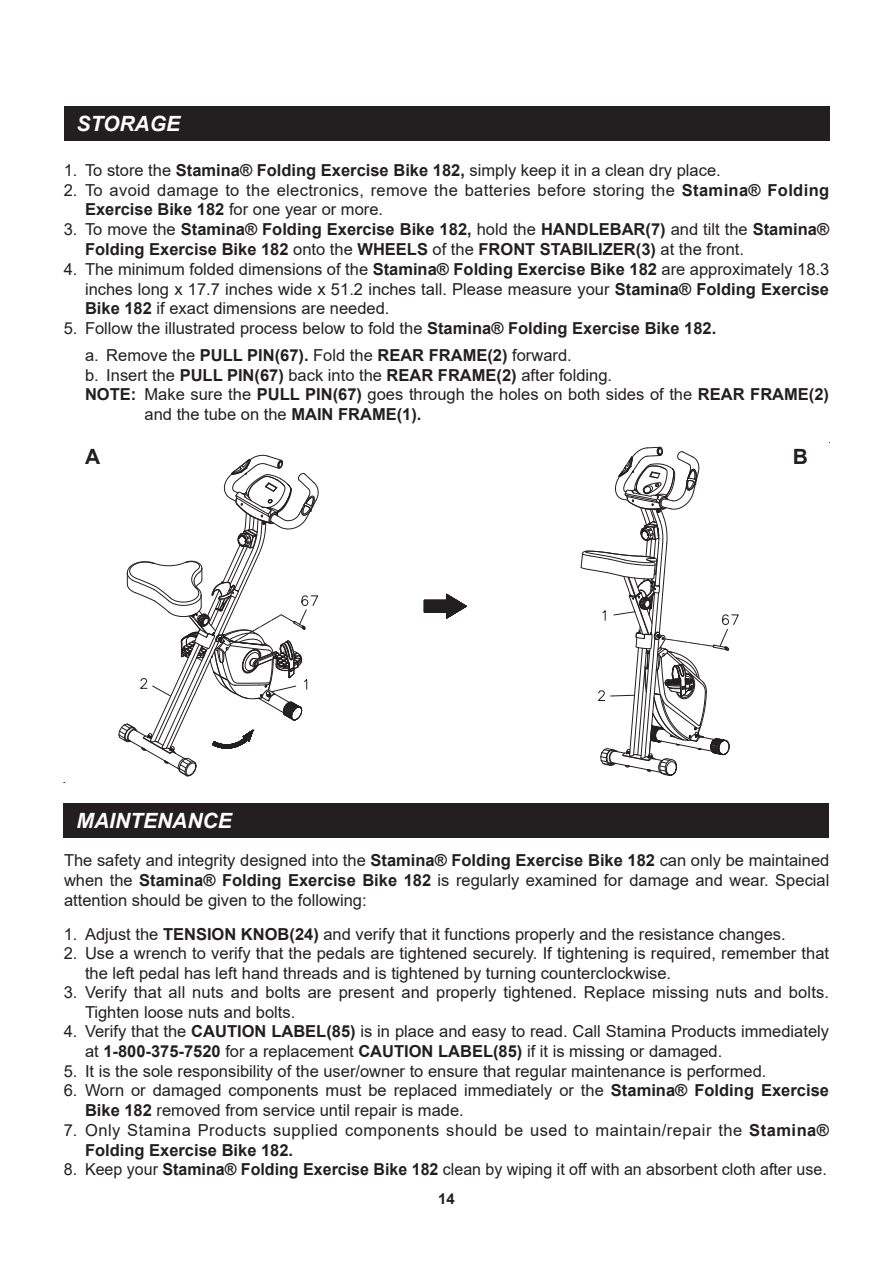
<style>
.page{position:relative;width:893px;height:1263px;background:#fff}
.page>*{position:absolute;margin:0;border:0;box-sizing:border-box;transform-origin:0 0}
.t1{font:italic 700 21px "Arial";color:#fff}
.t2{font:700 21px "Arial";color:#231f20}
.t3{font:16.5px/19.8px "Arial";color:#231f20}
.t4{font:700 16.5px/19.8px "Arial";color:#231f20}
.t5{font:16.5px/19.8px "Arial";letter-spacing:.02em;color:#231f20}
.t6{font:16.5px/19.8px "Arial";letter-spacing:.03em;color:#231f20}
.t7{font:700 15px "Arial";color:#231f20}
.s1{font-weight:700}
.s2{font-weight:400}
</style>
<div class="page">
<div style="left:64px;top:106px;width:765px;height:34px;background:#231f20"></div>
<div style="left:64px;top:804px;width:765px;height:34px;background:#231f20"></div>
<svg style="left:424px;top:594px;width:43px;height:25px"></svg>
<svg style="left:581px;top:447px;width:158px;height:329px"></svg>
<svg style="left:118px;top:455px;width:201px;height:322px"></svg>
<p class="t1" style="left:77px;top:109px;width:105px">STORAGE</p>
<p class="t3" style="left:64px;top:160px;width:658px">1. To store the <span class="s1">Stamina® Folding Exercise Bike 182,</span> simply keep it in a clean dry place.</p>
<p class="t5" style="left:85px;top:180px;width:746px;text-indent:-21px">2. To avoid damage to the electronics, remove the batteries before storing the <span class="s1">Stamina® Folding<br>Exercise Bike 182</span> for one year or more.</p>
<p class="t4" style="left:85px;top:220px;width:746px;text-indent:-21px"><span class="s2">3. To move the</span> Stamina® Folding Exercise Bike 182, <span class="s2">hold the</span> HANDLEBAR(7) <span class="s2">and tilt the</span> Stamina®<br>Folding Exercise Bike 182 <span class="s2">onto the</span> WHEELS <span class="s2">of the</span> FRONT STABILIZER(3) <span class="s2">at the front.</span></p>
<p class="t3" style="left:85px;top:259px;width:746px;text-align:justify;text-indent:-21px">4. The minimum folded dimensions of the <span class="s1">Stamina® Folding Exercise Bike 182</span> are approximately 18.3 inches long x 17.7 inches wide x 51.2 inches tall. Please measure your <span class="s1">Stamina® Folding Exercise Bike 182</span> if exact dimensions are needed.</p>
<p class="t3" style="left:64px;top:318px;width:654px">5. Follow the illustrated process below to fold the <span class="s1">Stamina® Folding Exercise Bike 182.</span></p>
<p class="t3" style="left:85px;top:345px;width:529px">a. Remove the <span class="s1">PULL PIN(67).</span> Fold the <span class="s1">REAR FRAME(2)</span> forward.<br>b. Insert the <span class="s1">PULL PIN(67)</span> back into the <span class="s1">REAR FRAME(2)</span> after folding.<br><span class="s1">NOTE:</span></p>
<p class="t3" style="left:145px;top:384px;width:686px">Make sure the <span class="s1">PULL PIN(67)</span> goes through the holes on both sides of the <span class="s1">REAR FRAME(2) </span>and the tube on the <span class="s1">MAIN FRAME(1).</span></p>
<p class="t2" style="left:85px;top:442px;width:17px">A</p>
<p class="t2" style="left:793px;top:442px;width:17px">B</p>
<p class="t1" style="left:77px;top:807px;width:157px">MAINTENANCE</p>
<p class="t3" style="left:64px;top:850px;width:767px;text-align:justify">The safety and integrity designed into the <span class="s1">Stamina® Folding Exercise Bike 182</span> can only be maintained when the <span class="s1">Stamina® Folding Exercise Bike 182</span> is regularly examined for damage and wear. Special attention should be given to the following:</p>
<p class="t3" style="left:64px;top:924px;width:723px">1. Adjust the <span class="s1">TENSION KNOB(24)</span> and verify that it functions properly and the resistance changes.</p>
<p class="t3" style="left:85px;top:943px;width:746px;text-indent:-21px">2. Use a wrench to verify that the pedals are tightened securely. If tightening is required, remember that the left pedal has left hand threads and is tightened by turning counterclockwise.</p>
<p class="t3" style="left:85px;top:982px;width:745px;text-indent:-21px">3. Verify that all nuts and bolts are present and properly tightened. Replace missing nuts and bolts.<br>Tighten loose nuts and bolts.</p>
<p class="t3" style="left:85px;top:1021px;width:746px;text-indent:-21px">4. Verify that the <span class="s1">CAUTION LABEL(85)</span> is in place and easy to read. Call Stamina Products immediately at <span class="s1">1-800-375-7520</span> for a replacement <span class="s1">CAUTION LABEL(85)</span> if it is missing or damaged.</p>
<p class="t3" style="left:64px;top:1061px;width:704px">5. It is the sole responsibility of the user/owner to ensure that regular maintenance is performed.</p>
<p class="t3" style="left:85px;top:1080px;width:746px;text-indent:-21px">6. Worn or damaged components must be replaced immediately or the <span class="s1">Stamina® Folding Exercise<br>Bike 182</span> removed from service until repair is made.</p>
<p class="t6" style="left:85px;top:1120px;width:746px;text-indent:-21px">7. Only Stamina Products supplied components should be used to maintain/repair the <span class="s1">Stamina®<br>Folding Exercise Bike 182.</span></p>
<p class="t3" style="left:64px;top:1159px;width:765px">8. Keep your <span class="s1">Stamina® Folding Exercise Bike 182</span> clean by wiping it off with an absorbent cloth after use.</p>
<p class="t7" style="left:438px;top:1188px;width:18px">14</p>
</div>
